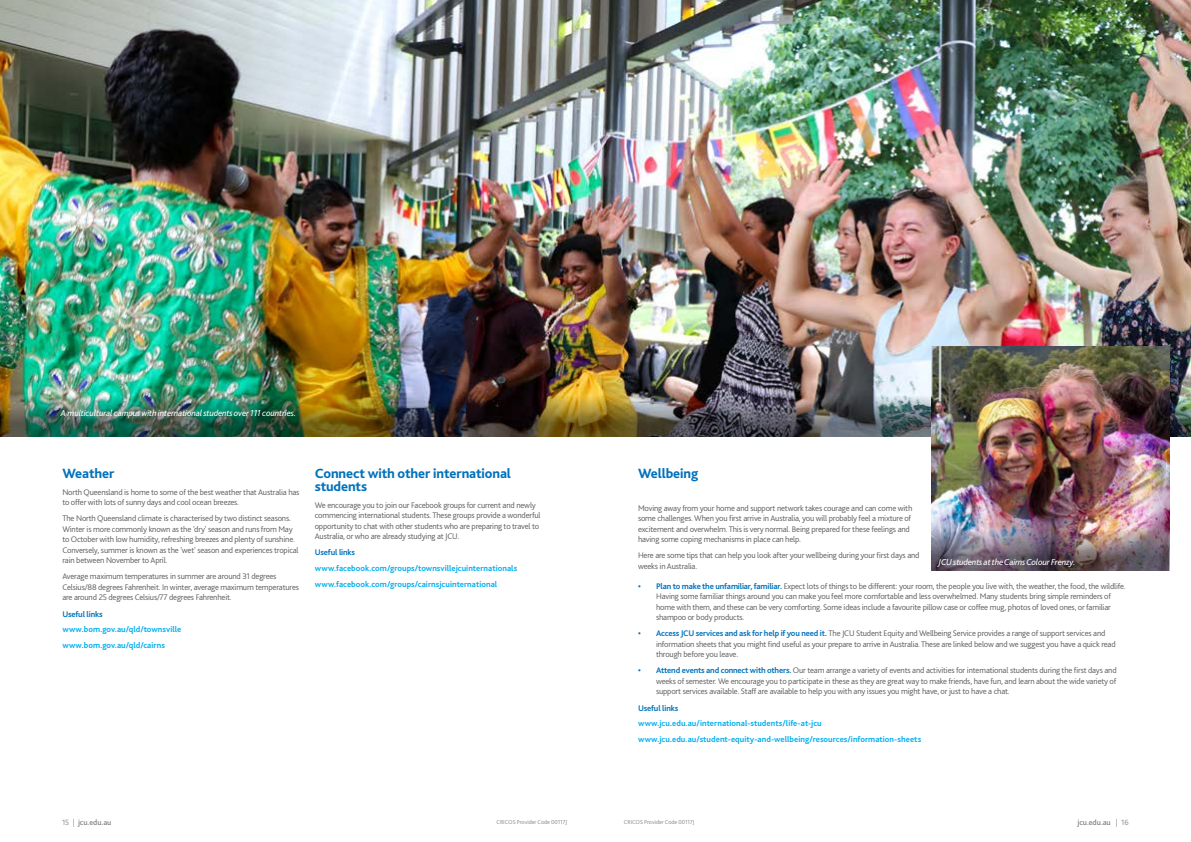
<style>
.page{position:relative;width:1191px;height:842px;background:#fff}
.page>*{position:absolute;margin:0;border:0;box-sizing:border-box;transform-origin:0 0}
.t1{font:800 14px/13px "Bliss 2";letter-spacing:-.01em;color:#0072bc}
.t2{font:italic 9px "Bliss 2";letter-spacing:-.02em;color:#fff}
.t3{font:300 8.5px/10.5px "Bliss 2";letter-spacing:-.02em;color:#58595b}
.t4{font:700 8.5px/15.7px "Bliss 2";letter-spacing:.005em;color:#00aeef}
.t5{font:700 8.5px "Bliss 2";letter-spacing:-.02em;color:#0072bc}
.t6{font:500 8px "Bliss 2";letter-spacing:-.005em;color:#808285}
.t7{font:300 6px "Bliss 2";letter-spacing:-.005em;color:#808285}
.s1{font-weight:700;color:#0072bc}
.s2{font-weight:300}
</style>
<div class="page">
<img style="left:0;top:0;width:1191px;height:390px">
<img style="left:0;top:390px;width:1191px;height:47px">
<img style="left:931px;top:347px;width:238px;height:177px">
<img style="left:931px;top:524px;width:238px;height:46px">
<p class="t2" style="left:61px;top:408px;width:237px">A multicultural campus with international students over 111 countries.</p>
<h1 class="t1" style="left:62px;top:467px;width:54px">Weather</h1>
<p class="t3" style="left:62px;top:486px;width:239px">North Queensland is home to some of the best weather that Australia has to offer with lots of sunny days and cool ocean breezes.</p>
<p class="t3" style="left:62px;top:513px;width:238px">The North Queensland climate is characterised by two distinct seasons.<br>Winter is more commonly known as the 'dry' season and runs from May to October with low humidity, refreshing breezes and plenty of sunshine.<br>Conversely, summer is known as the 'wet' season and experiences tropical rain between November to April.</p>
<p class="t3" style="left:62px;top:571px;width:238px">Average maximum temperatures in summer are around 31 degrees<br>Celsius/88 degrees Fahrenheit. In winter, average maximum temperatures are around 25 degrees Celsius/77 degrees Fahrenheit.</p>
<p class="t5" style="left:62px;top:608px;width:42px">Useful links</p>
<p class="t4" style="left:62px;top:621px;width:120px">www.bom.gov.au/qld/townsville www.bom.gov.au/qld/cairns</p>
<h1 class="t1" style="left:315px;top:467px;width:198px">Connect with other international students</h1>
<p class="t3" style="left:315px;top:499px;width:227px">We encourage you to join our Facebook groups for current and newly commencing international students. These groups provide a wonderful opportunity to chat with other students who are preparing to travel to Australia, or who are already studying at JCU.</p>
<p class="t5" style="left:315px;top:547px;width:42px">Useful links</p>
<p class="t4" style="left:315px;top:560px;width:204px">www.facebook.com/groups/townsvillejcuinternationals www.facebook.com/groups/cairnsjcuinternational</p>
<h1 class="t1" style="left:638px;top:467px;width:62px">Wellbeing</h1>
<p class="t3" style="left:638px;top:503px;width:276px">Moving away from your home and support network takes courage and can come with some challenges. When you first arrive in Australia, you will probably feel a mixture of excitement and overwhelm. This is very normal. Being prepared for these feelings and having some coping mechanisms in place can help.</p>
<p class="t3" style="left:638px;top:550px;width:283px">Here are some tips that can help you look after your wellbeing during your first days and weeks in Australia.</p>
<p class="t3" style="left:656px;top:580px;width:471px;text-indent:-18px"><span class="s1">• Plan to make the unfamiliar, familiar.</span> Expect lots of things to be different: your room, the people you live with, the weather, the food, the wildlife.<br>Having some familiar things around you can make you feel more comfortable and less overwhelmed. Many students bring simple reminders of home with them, and these can be very comforting. Some ideas include a favourite pillow case or coffee mug, photos of loved ones, or familiar shampoo or body products.</p>
<p class="t3" style="left:656px;top:628px;width:461px;text-indent:-18px"><span class="s1">• Access JCU services and ask for help if you need it.</span> The JCU Student Equity and Wellbeing Service provides a range of support services and information sheets that you might find useful as your prepare to arrive in Australia. These are linked below and we suggest you have a quick read through before you leave.</p>
<p class="t3" style="left:656px;top:665px;width:462px;text-align:justify;text-indent:-18px"><span class="s1">• Attend events and connect with others.</span> Our team arrange a variety of events and activities for international students during the first days and weeks of semester. We encourage you to participate in these as they are great way to make friends, have fun, and learn about the wide variety of support services available. Staff are available to help you with any issues you might have, or just to have a chat.</p>
<p class="t5" style="left:638px;top:702px;width:42px">Useful links</p>
<p class="t4" style="left:638px;top:715px;width:285px">www.jcu.edu.au/international-students/life-at-jcu www.jcu.edu.au/student-equity-and-wellbeing/resources/information-sheets</p>
<p class="t2" style="left:938px;top:557px;width:138px">JCU students at the Cairns Colour Frenzy.</p>
<p class="t6" style="left:62px;top:818px;width:51px"><span class="s2">15 |</span> jcu.edu.au</p>
<p class="t7" style="left:496px;top:818px;width:72px">CRICOS Provider Code 00117J</p>
<p class="t7" style="left:624px;top:818px;width:72px">CRICOS Provider Code 00117J</p>
<p class="t6" style="left:1077px;top:818px;width:53px">jcu.edu.au <span class="s2">| 16</span></p>
</div>
